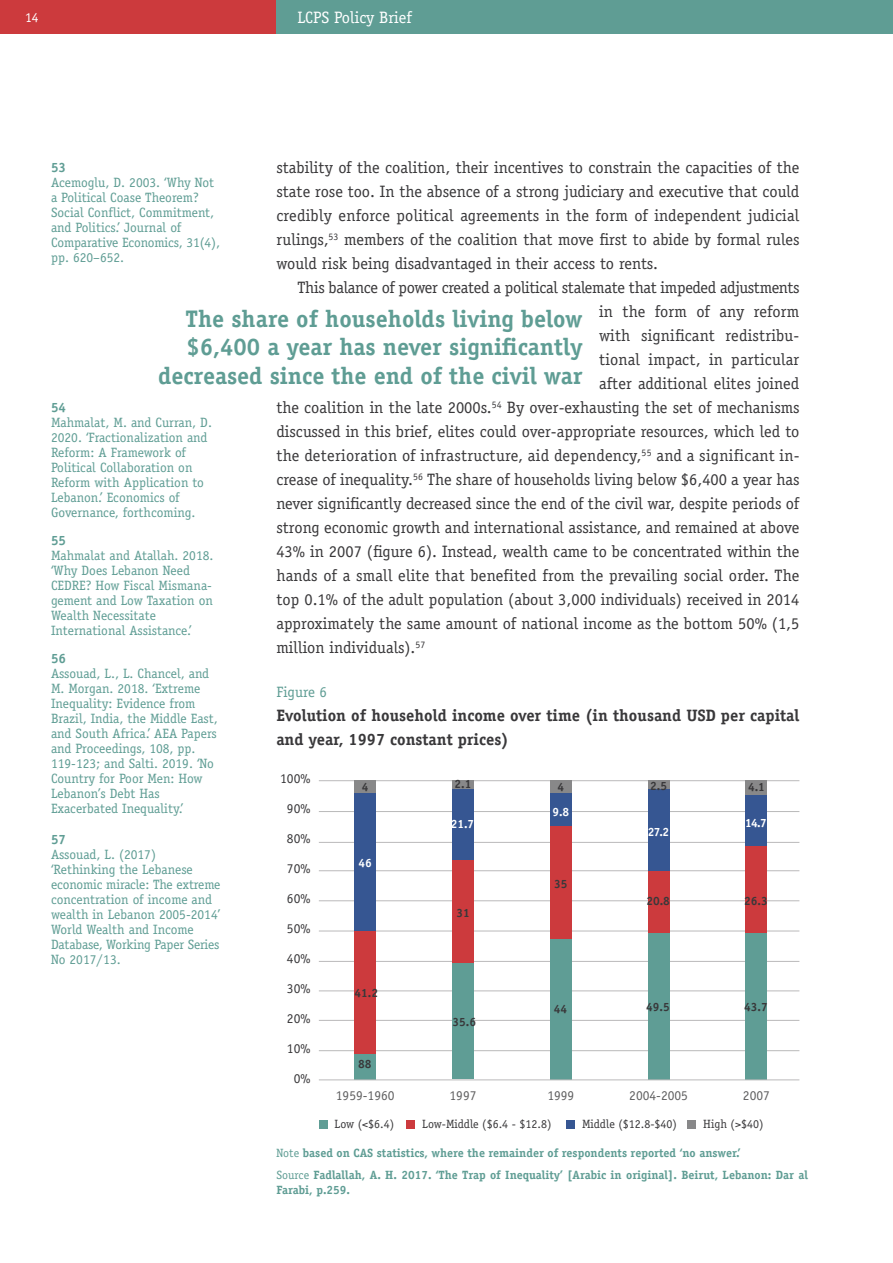
<style>
.page{position:relative;width:893px;height:1263px;background:#fff}
.page>*{position:absolute;margin:0;border:0;box-sizing:border-box;transform-origin:0 0}
.t1{font:700 24px/28.5px "Officina Serif Std";color:#5f9d94;text-align:right}
.t2{font:16.5px/24px "Officina Serif Std";color:#39383a;text-align:justify}
.t3{font:700 16.5px/24px "Officina Serif Std";color:#39383a}
.t4{font:16.5px "Officina Serif Std";letter-spacing:-.02em;color:#39383a}
.t5{font:16.5px "Officina Serif Std";color:#fff}
.t6{font:15px "Officina Serif Std";color:#5f9d94}
.t7{font:13.5px/15px "Officina Serif Std";color:#5f9d94}
.t8{font:13.5px "Officina Serif Std";color:#39383a}
.t9{font:13.5px "Officina Serif Std";color:#606061}
.t10{font:700 13.5px "Officina Serif Std";color:#5f9d94}
.t11{font:13.5px "Officina Serif Std";color:#fff}
.t12{font:700 12px/22.5px "Officina Serif Std";color:#5f9d94}
.t13{font:12px "Officina Serif Std";color:#39383a}
.t14{font:700 12px "Officina Serif Std";color:#39383a}
.t15{font:700 12px "Officina Serif Std";letter-spacing:-.03em;color:#fff}
.s1{font-weight:400}
</style>
<div class="page">
<div style="left:0;top:0;width:276px;height:34px;background:#cc3a3d"></div>
<div style="left:276px;top:0;width:617px;height:34px;background:#5f9d94"></div>
<hr style="left:319px;top:870px;width:480px;height:1px;background:#bab9ba">
<hr style="left:319px;top:842px;width:480px;height:1px;background:#bab9ba">
<hr style="left:319px;top:811px;width:480px;height:1px;background:#bab9ba">
<hr style="left:319px;top:780px;width:480px;height:1px;background:#bab9ba">
<hr style="left:319px;top:900px;width:480px;height:1px;background:#bab9ba">
<hr style="left:319px;top:931px;width:480px;height:1px;background:#bab9ba">
<hr style="left:319px;top:961px;width:480px;height:1px;background:#bab9ba">
<hr style="left:319px;top:991px;width:480px;height:1px;background:#bab9ba">
<hr style="left:319px;top:1020px;width:480px;height:1px;background:#bab9ba">
<hr style="left:319px;top:1050px;width:480px;height:1px;background:#bab9ba">
<div style="left:319px;top:1120px;width:8px;height:8px;background:#5f9d95"></div>
<div style="left:407px;top:1120px;width:8px;height:8px;background:#cc3a3d"></div>
<div style="left:567px;top:1120px;width:8px;height:8px;background:#365692"></div>
<div style="left:688px;top:1120px;width:8px;height:8px;background:#888889"></div>
<div style="left:355px;top:1054px;width:21px;height:25px;background:#5f9d95"></div>
<div style="left:355px;top:931px;width:21px;height:123px;background:#cc3a3d"></div>
<div style="left:355px;top:793px;width:21px;height:138px;background:#365692"></div>
<div style="left:355px;top:781px;width:21px;height:12px;background:#888889"></div>
<div style="left:452px;top:962px;width:22px;height:117px;background:#5f9d95"></div>
<div style="left:452px;top:860px;width:22px;height:102px;background:#cc3a3d"></div>
<div style="left:452px;top:789px;width:22px;height:71px;background:#365692"></div>
<div style="left:452px;top:781px;width:22px;height:8px;background:#888889"></div>
<div style="left:550px;top:939px;width:21px;height:140px;background:#5f9d95"></div>
<div style="left:550px;top:826px;width:21px;height:113px;background:#cc3a3d"></div>
<div style="left:550px;top:793px;width:21px;height:33px;background:#365692"></div>
<div style="left:550px;top:781px;width:21px;height:12px;background:#888889"></div>
<div style="left:648px;top:933px;width:21px;height:146px;background:#5f9d95"></div>
<div style="left:648px;top:870px;width:21px;height:63px;background:#cc3a3d"></div>
<div style="left:648px;top:789px;width:21px;height:81px;background:#365692"></div>
<div style="left:648px;top:781px;width:21px;height:8px;background:#888889"></div>
<div style="left:746px;top:933px;width:21px;height:146px;background:#5f9d95"></div>
<div style="left:746px;top:845px;width:21px;height:88px;background:#cc3a3d"></div>
<div style="left:746px;top:795px;width:21px;height:50px;background:#365692"></div>
<div style="left:746px;top:781px;width:21px;height:14px;background:#888889"></div>
<hr style="left:319px;top:1079px;width:480px;height:1px;background:#bab9ba">
<p class="t11" style="left:25px;top:10px;width:15px">14</p>
<p class="t5" style="left:298px;top:7px;width:116px">LCPS Policy Brief</p>
<p class="t2" style="left:276px;top:156px;width:524px">stability of the coalition, their incentives to constrain the capacities of the state rose too. In the absence of a strong judiciary and executive that could credibly enforce political agreements in the form of independent judicial rulings,<sup>53</sup> members of the coalition that move first to abide by formal rules would risk being disadvantaged in their access to rents.</p>
<p class="t4" style="left:298px;top:278px;width:503px">This balance of power created a political stalemate that impeded adjustments</p>
<p class="t2" style="left:599px;top:300px;width:202px">in the form of any reform</p>
<p class="t2" style="left:599px;top:324px;width:202px">with significant redistribu-</p>
<p class="t2" style="left:599px;top:348px;width:202px">tional impact, in particular</p>
<p class="t2" style="left:599px;top:372px;width:202px">after additional elites joined</p>
<p class="t2" style="left:276px;top:396px;width:524px">the coalition in the late 2000s.<sup>54</sup> By over-exhausting the set of mechanisms</p>
<p class="t2" style="left:276px;top:420px;width:524px">discussed in this brief, elites could over-appropriate resources, which led to</p>
<p class="t2" style="left:276px;top:444px;width:525px">the deterioration of infrastructure, aid dependency,<sup>55</sup> and a significant in-</p>
<p class="t2" style="left:276px;top:468px;width:524px">crease of inequality.<sup>56</sup> The share of households living below $6,400 a year has</p>
<p class="t2" style="left:276px;top:492px;width:524px">never significantly decreased since the end of the civil war, despite periods of</p>
<p class="t2" style="left:276px;top:516px;width:524px">strong economic growth and international assistance, and remained at above</p>
<p class="t2" style="left:276px;top:540px;width:524px">43% in 2007 (figure 6). Instead, wealth came to be concentrated within the</p>
<p class="t2" style="left:276px;top:564px;width:524px">hands of a small elite that benefited from the prevailing social order. The</p>
<p class="t2" style="left:276px;top:588px;width:524px">top 0.1% of the adult population (about 3,000 individuals) received in 2014</p>
<p class="t2" style="left:276px;top:612px;width:524px">approximately the same amount of national income as the bottom 50% (1,5</p>
<p class="t2" style="left:276px;top:636px;width:150px">million individuals).<sup>57</sup></p>
<p class="t10" style="left:51px;top:162px;width:17px">53</p>
<p class="t7" style="left:51px;top:175px;width:170px">Acemoglu, D. 2003. ‘Why Not a Political Coase Theorem?<br>Social Conflict, Commitment, and Politics.’ Journal of<br>Comparative Economics, 31(4), pp. 620–652.</p>
<h1 class="t1" style="left:158px;top:306px;width:426px">The share of households living below $6,400 a year has never significantly decreased since the end of the civil war</h1>
<p class="t10" style="left:51px;top:402px;width:17px">54</p>
<p class="t7" style="left:51px;top:414px;width:163px">Mahmalat, M. and Curran, D.<br>2020. ‘Fractionalization and<br>Reform: A Framework of<br>Political Collaboration on<br>Reform with Application to<br>Lebanon.’ Economics of<br>Governance, forthcoming.</p>
<p class="t10" style="left:51px;top:535px;width:17px">55</p>
<p class="t7" style="left:51px;top:548px;width:164px">Mahmalat and Atallah. 2018. ‘Why Does Lebanon Need<br>CEDRE? How Fiscal Mismana&shy;gement and Low Taxation on<br>Wealth Necessitate<br>International Assistance.’</p>
<p class="t10" style="left:51px;top:654px;width:17px">56</p>
<p class="t7" style="left:51px;top:666px;width:168px">Assouad, L., L. Chancel, and<br>M. Morgan. 2018. ‘Extreme<br>Inequality: Evidence from<br>Brazil, India, the Middle East, and South Africa.’ AEA Papers and Proceedings, 108, pp.<br>119-123; and Salti. 2019. ‘No<br>Country for Poor Men: How<br>Lebanon’s Debt Has<br>Exacerbated Inequality.’</p>
<p class="t10" style="left:51px;top:834px;width:17px">57</p>
<p class="t7" style="left:51px;top:847px;width:171px">Assouad, L. (2017) ‘Rethinking the Lebanese economic miracle: The extreme concentration of income and wealth in Lebanon 2005-2014’<br>World Wealth and Income<br>Database, Working Paper Series<br>No 2017/13.</p>
<p class="t6" style="left:276px;top:683px;width:52px">Figure 6</p>
<p class="t3" style="left:276px;top:705px;width:524px">Evolution of household income over time (in thousand USD per capital and year, 1997 constant prices)</p>
<p class="t8" style="left:280px;top:770px;width:32px">100%</p>
<p class="t8" style="left:287px;top:800px;width:25px">90%</p>
<p class="t8" style="left:287px;top:830px;width:25px">80%</p>
<p class="t8" style="left:287px;top:860px;width:25px">70%</p>
<p class="t8" style="left:287px;top:890px;width:25px">60%</p>
<p class="t8" style="left:287px;top:920px;width:25px">50%</p>
<p class="t8" style="left:287px;top:950px;width:25px">40%</p>
<p class="t8" style="left:287px;top:980px;width:25px">30%</p>
<p class="t8" style="left:287px;top:1010px;width:25px">20%</p>
<p class="t8" style="left:287px;top:1040px;width:25px">10%</p>
<p class="t8" style="left:294px;top:1070px;width:18px">0%</p>
<p class="t9" style="left:336px;top:1088px;width:60px">1959-1960</p>
<p class="t13" style="left:335px;top:1117px;width:61px">Low (&lt;$6.4)</p>
<p class="t13" style="left:422px;top:1117px;width:131px">Low-Middle ($6.4 - $12.8)</p>
<p class="t13" style="left:582px;top:1117px;width:96px">Middle ($12.8-$40)</p>
<p class="t13" style="left:703px;top:1117px;width:62px">High (&gt;$40)</p>
<p class="t14" style="left:455px;top:779px;width:18px">2.1</p>
<p class="t14" style="left:650px;top:781px;width:18px">2.5</p>
<p class="t14" style="left:362px;top:782px;width:8px">4</p>
<p class="t14" style="left:557px;top:782px;width:8px">4</p>
<p class="t14" style="left:748px;top:782px;width:18px">4.1</p>
<p class="t15" style="left:552px;top:807px;width:18px">9.8</p>
<p class="t15" style="left:745px;top:818px;width:23px">14.7</p>
<p class="t15" style="left:451px;top:819px;width:25px">21.7</p>
<p class="t15" style="left:648px;top:827px;width:23px">27.2</p>
<p class="t15" style="left:359px;top:858px;width:15px">46</p>
<p class="t14" style="left:554px;top:879px;width:15px">35</p>
<p class="t14" style="left:646px;top:896px;width:25px">20.8</p>
<p class="t14" style="left:744px;top:896px;width:25px">26.3</p>
<p class="t14" style="left:456px;top:908px;width:15px">31</p>
<p class="t14" style="left:355px;top:989px;width:25px">41.2</p>
<p class="t14" style="left:646px;top:1003px;width:25px">49.5</p>
<p class="t14" style="left:744px;top:1003px;width:25px">43.7</p>
<p class="t14" style="left:554px;top:1004px;width:15px">44</p>
<p class="t14" style="left:453px;top:1017px;width:25px">35.6</p>
<p class="t14" style="left:358px;top:1059px;width:15px">88</p>
<p class="t9" style="left:450px;top:1088px;width:28px">1997</p>
<p class="t9" style="left:547px;top:1088px;width:28px">1999</p>
<p class="t9" style="left:629px;top:1088px;width:60px">2004-2005</p>
<p class="t9" style="left:743px;top:1088px;width:28px">2007</p>
<p class="t12" style="left:276px;top:1142px;width:533px"><span class="s1">Note</span> based on CAS statistics, where the remainder of respondents reported ‘no answer.’<br><span class="s1">Source</span> Fadlallah, A. H. 2017. ‘The Trap of Inequality’ [Arabic in original]. Beirut, Lebanon: Dar al</p>
<p class="t12" style="left:276px;top:1180px;width:75px">Farabi, p.259.</p>
</div>
